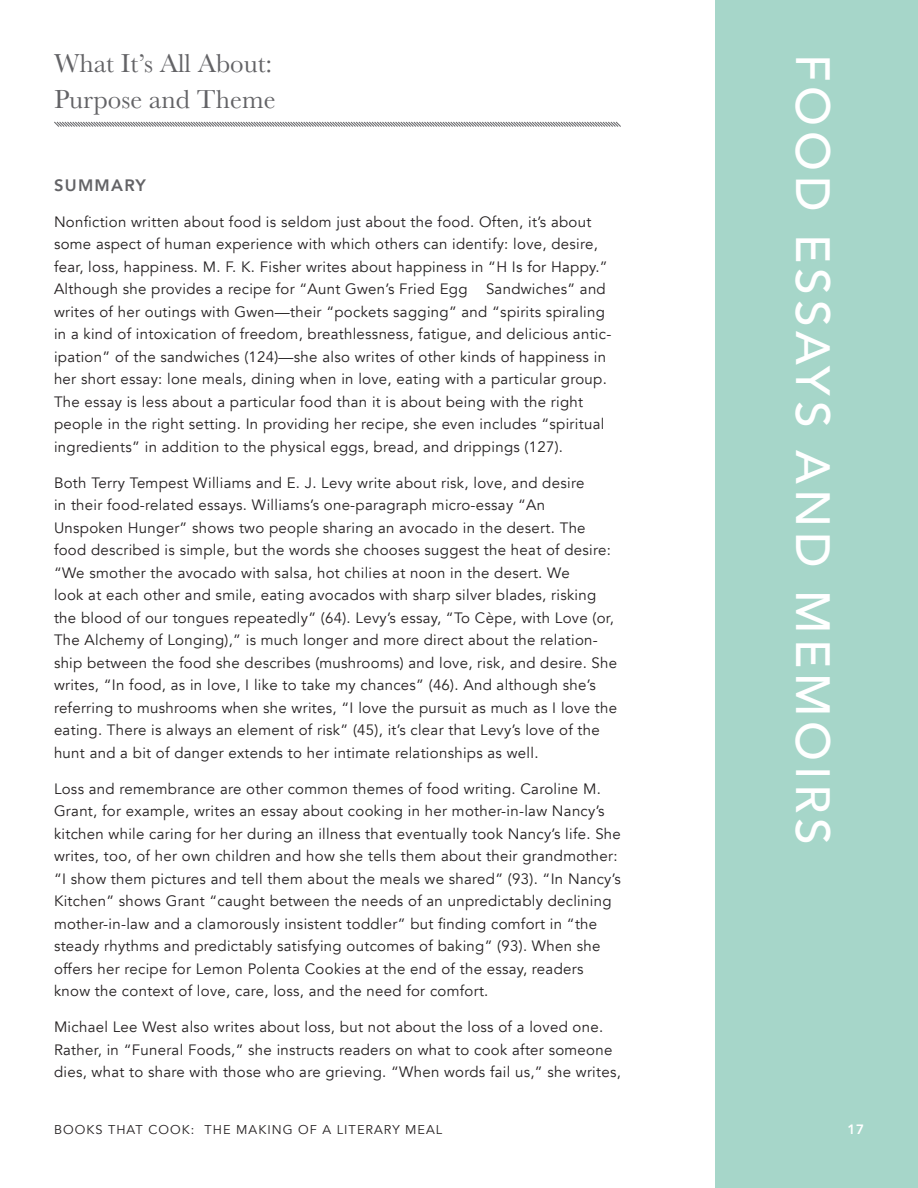
<style>
.page{position:relative;width:918px;height:1188px;background:#fff}
.page>*{position:absolute;margin:0;border:0;box-sizing:border-box;transform-origin:0 0}
.t1{font:500 48px "Avenir";letter-spacing:.1em;color:#fff}
.t2{font:27px/36px "Baskerville";color:#636366}
.t3{font:800 16.5px "Avenir";letter-spacing:.08em;color:#636366}
.t4{font:15px/22.5px "Avenir";letter-spacing:.02em;color:#231f20}
.t5{font:800 13.5px "Avenir";color:#fff}
.t6{font:12.75px "Avenir";letter-spacing:.08em;color:#231f20}
</style>
<div class="page">
<div style="left:716px;top:0;width:202px;height:1188px;background:#a6d6c9"></div>
<svg style="left:54px;top:121px;width:567px;height:6px"></svg>
<h2 class="t2" style="left:54px;top:46px;width:223px">What It’s All About:<br>Purpose and Theme</h2>
<p class="t3" style="left:54px;top:172px;width:93px">SUMMARY</p>
<p class="t4" style="left:54px;top:210px;width:559px">Nonfiction written about food is seldom just about the food. Often, it’s about some aspect of human experience with which others can identify: love, desire, fear, loss, happiness. M. F. K. Fisher writes about happiness in “H Is for Happy.” Although she provides a recipe for “Aunt Gwen’s Fried Egg Sandwiches” and writes of her outings with Gwen—their “pockets sagging” and “spirits spiraling in a kind of intoxication of freedom, breathlessness, fatigue, and delicious antic&shy;ipation” of the sandwiches (124)—she also writes of other kinds of happiness in her short essay: lone meals, dining when in love, eating with a particular group.<br>The essay is less about a particular food than it is about being with the right people in the right setting. In providing her recipe, she even includes “spiritual ingredients” in addition to the physical eggs, bread, and drippings (127).</p>
<p class="t4" style="left:54px;top:471px;width:565px">Both Terry Tempest Williams and E. J. Levy write about risk, love, and desire<br>in their food-related essays. Williams’s one-paragraph micro-essay “An Unspoken Hunger” shows two people sharing an avocado in the desert. The food described is simple, but the words she chooses suggest the heat of desire: “We smother the avocado with salsa, hot chilies at noon in the desert. We<br>look at each other and smile, eating avocados with sharp silver blades, risking the blood of our tongues repeatedly” (64). Levy’s essay, “To Cèpe, with Love (or, The Alchemy of Longing),” is much longer and more direct about the relation&shy;ship between the food she describes (mushrooms) and love, risk, and desire. She writes, “In food, as in love, I like to take my chances” (46). And although she’s referring to mushrooms when she writes, “I love the pursuit as much as I love the eating. There is always an element of risk” (45), it’s clear that Levy’s love of the hunt and a bit of danger extends to her intimate relationships as well.</p>
<p class="t4" style="left:54px;top:777px;width:568px">Loss and remembrance are other common themes of food writing. Caroline M.<br>Grant, for example, writes an essay about cooking in her mother-in-law Nancy’s kitchen while caring for her during an illness that eventually took Nancy’s life. She writes, too, of her own children and how she tells them about their grandmother: “I show them pictures and tell them about the meals we shared” (93). “In Nancy’s Kitchen” shows Grant “caught between the needs of an unpredictably declining mother-in-law and a clamorously insistent toddler” but finding comfort in “the steady rhythms and predictably satisfying outcomes of baking” (93). When she offers her recipe for Lemon Polenta Cookies at the end of the essay, readers know the context of love, care, loss, and the need for comfort.</p>
<p class="t4" style="left:54px;top:1016px;width:569px">Michael Lee West also writes about loss, but not about the loss of a loved one.<br>Rather, in “Funeral Foods,” she instructs readers on what to cook after someone dies, what to share with those who are grieving. “When words fail us,” she writes,</p>
<h1 class="t1" style="left:854px;top:54px;width:792px;rotate:90deg">FOOD ESSAYS AND MEMOIRS</h1>
<p class="t6" style="left:54px;top:1122px;width:390px">BOOKS THAT COOK: THE MAKING OF A LITERARY MEAL</p>
<p class="t5" style="left:847px;top:1119px;width:18px">17</p>
</div>
